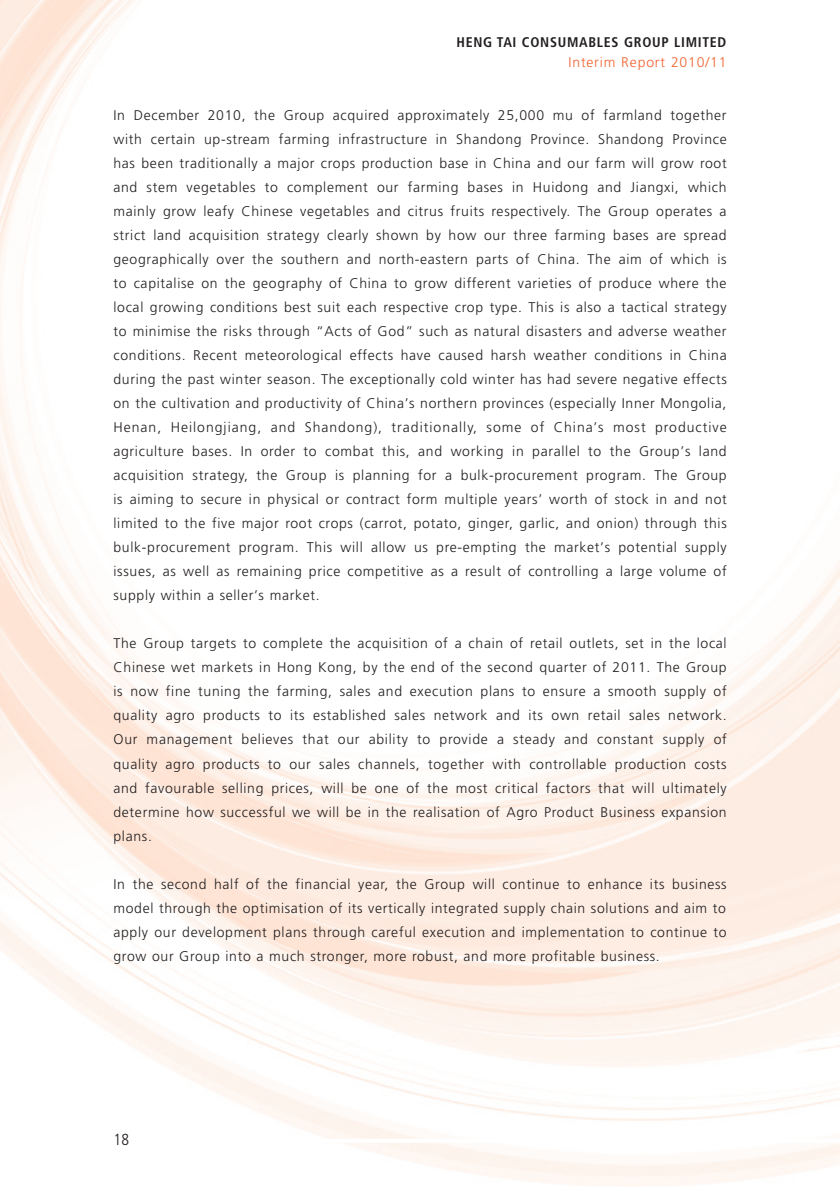
<style>
.page{position:relative;width:840px;height:1191px;background:#fff}
.page>*{position:absolute;margin:0;border:0;box-sizing:border-box;transform-origin:0 0}
.t1{font:300 condensed 16px "Frutiger LT Std";color:#231f20}
.Body_Text{font:300 14px/24px "Frutiger LT Std";letter-spacing:.05em;color:#231f20;text-align:justify}
.t2{font:700 condensed 14px "Frutiger LT Std";letter-spacing:.05em;color:#231f20}
.t3{font:300 14px "Frutiger LT Std";letter-spacing:.06em;color:#f26430}
</style>
<div class="page">
<img style="left:0;top:0;width:839px;height:1186px">
<hr style="left:0;top:1138px;width:839px;height:4px;background:#fff">
<p class="t2" style="left:456px;top:33px;width:271px">HENG TAI CONSUMABLES GROUP LIMITED</p>
<p class="t3" style="left:568px;top:54px;width:159px">Interim Report 2010/11</p>
<p class="Body_Text" style="left:113px;top:104px;width:614px">In December 2010, the Group acquired approximately 25,000 mu of farmland together with certain up-stream farming infrastructure in Shandong Province. Shandong Province has been traditionally a major crops production base in China and our farm will grow root and stem vegetables to complement our farming bases in Huidong and Jiangxi, which mainly grow leafy Chinese vegetables and citrus fruits respectively. The Group operates a strict land acquisition strategy clearly shown by how our three farming bases are spread geographically over the southern and north-eastern parts of China. The aim of which is to capitalise on the geography of China to grow different varieties of produce where the local growing conditions best suit each respective crop type. This is also a tactical strategy to minimise the risks through “Acts of God” such as natural disasters and adverse weather conditions. Recent meteorological effects have caused harsh weather conditions in China during the past winter season. The exceptionally cold winter has had severe negative effects on the cultivation and productivity of China’s northern provinces (especially Inner Mongolia, Henan, Heilongjiang, and Shandong), traditionally, some of China’s most productive agriculture bases. In order to combat this, and working in parallel to the Group’s land acquisition strategy, the Group is planning for a bulk-procurement program. The Group is aiming to secure in physical or contract form multiple years’ worth of stock in and not limited to the five major root crops (carrot, potato, ginger, garlic, and onion) through this bulk-procurement program. This will allow us pre-empting the market’s potential supply issues, as well as remaining price competitive as a result of controlling a large volume of supply within a seller’s market.</p>
<p class="Body_Text" style="left:113px;top:632px;width:614px">The Group targets to complete the acquisition of a chain of retail outlets, set in the local Chinese wet markets in Hong Kong, by the end of the second quarter of 2011. The Group is now fine tuning the farming, sales and execution plans to ensure a smooth supply of quality agro products to its established sales network and its own retail sales network.<br>Our management believes that our ability to provide a steady and constant supply of quality agro products to our sales channels, together with controllable production costs and favourable selling prices, will be one of the most critical factors that will ultimately determine how successful we will be in the realisation of Agro Product Business expansion plans.</p>
<p class="Body_Text" style="left:113px;top:872px;width:614px">In the second half of the financial year, the Group will continue to enhance its business model through the optimisation of its vertically integrated supply chain solutions and aim to apply our development plans through careful execution and implementation to continue to grow our Group into a much stronger, more robust, and more profitable business.</p>
<p class="t1" style="left:113px;top:1130px;width:17px">18</p>
</div>
